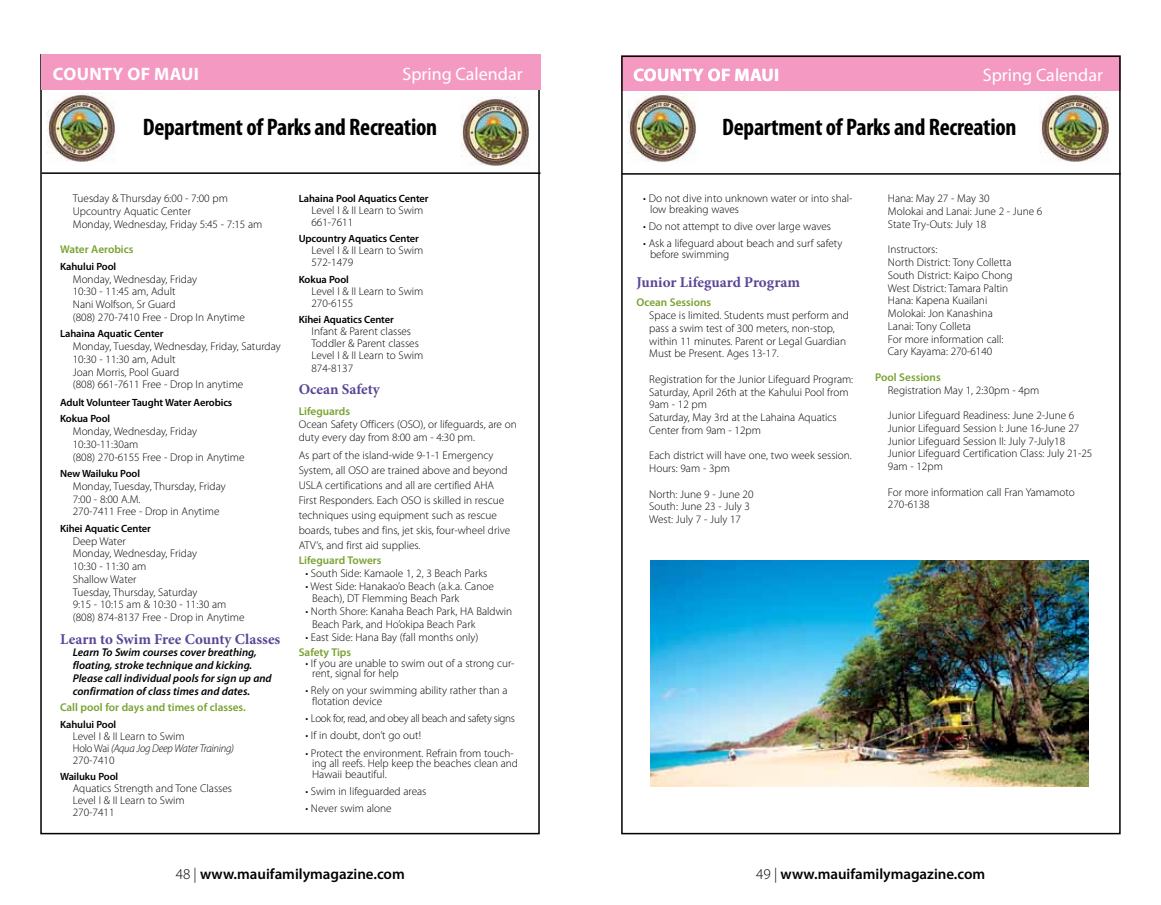
<style>
.page{position:relative;width:1161px;height:905px;background:#fff}
.page>*{position:absolute;margin:0;border:0;box-sizing:border-box;transform-origin:0 0}
.t1{font:700 condensed 24px "Myriad Pro";letter-spacing:-.01em;color:#000}
.t2{font:18px "Myriad Pro";color:#fff}
.t3{font:700 18px "Myriad Pro";letter-spacing:.02em;color:#fff}
.t4{font:700 15px "Minion Pro";color:#5a4595}
.t5{font:600 15px "Myriad Pro";color:#000}
.t6{font:300 11.25px/12.8px "Myriad Pro";color:#000}
.t7{font:italic 600 11.25px/12.8px "Myriad Pro";color:#000}
.t8{font:600 11.25px "Myriad Pro";color:#78a22f}
.t9{font:300 11.25px "Myriad Pro";letter-spacing:-.03em;color:#000}
.t10{font:600 10.5px/16.5px "Myriad Pro";letter-spacing:-.01em;color:#000}
.s1{font-style:italic}
.s2{font-weight:300}
</style>
<div class="page">
<div style="left:41px;top:54px;width:499px;height:36px;background:#f49ac2"></div>
<img style="left:460px;top:96px;width:69px;height:70px">
<img style="left:46px;top:92px;width:69px;height:70px">
<hr style="left:42px;top:172px;width:499px;height:2px;background:#000">
<hr style="left:622px;top:173px;width:499px;height:2px;background:#000">
<div style="left:621px;top:56px;width:500px;height:35px;background:#f49ac2"></div>
<img style="left:1040px;top:93px;width:69px;height:69px">
<img style="left:627px;top:93px;width:69px;height:69px">
<img style="left:650px;top:560px;width:438px;height:226px">
<h2 class="t3" style="left:53px;top:62px;width:147px">COUNTY OF MAUI</h2>
<h2 class="t2" style="left:402px;top:63px;width:122px">Spring Calendar</h2>
<h1 class="t1" style="left:143px;top:112px;width:296px">Department of Parks and Recreation</h1>
<p class="t6" style="left:73px;top:192px;width:191px">Tuesday &amp; Thursday 6:00 - 7:00 pm<br>Upcountry Aquatic Center<br>Monday, Wednesday, Friday 5:45 - 7:15 am</p>
<p class="t8" style="left:60px;top:242px;width:75px">Water Aerobics</p>
<p class="t10" style="left:60px;top:258px;width:58px">Kahului Pool</p>
<p class="t6" style="left:73px;top:272px;width:173px">Monday, Wednesday, Friday<br>10:30 - 11:45 am, Adult<br>Nani Wolfson, Sr Guard<br>(808) 270-7410 Free - Drop In Anytime</p>
<p class="t10" style="left:60px;top:325px;width:105px">Lahaina Aquatic Center</p>
<p class="t6" style="left:73px;top:340px;width:209px">Monday, Tuesday, Wednesday, Friday, Saturday<br>10:30 - 11:30 am, Adult<br>Joan Morris, Pool Guard<br>(808) 661-7611 Free - Drop In anytime</p>
<p class="t10" style="left:60px;top:394px;width:174px">Adult Volunteer Taught Water Aerobics<br>Kokua Pool</p>
<p class="t6" style="left:73px;top:425px;width:173px">Monday, Wednesday, Friday<br>10:30-11:30am<br>(808) 270-6155 Free - Drop in Anytime</p>
<p class="t10" style="left:60px;top:465px;width:82px">New Wailuku Pool</p>
<p class="t6" style="left:73px;top:479px;width:154px">Monday, Tuesday, Thursday, Friday<br>7:00 - 8:00 A.M.<br>270-7411 Free - Drop in Anytime</p>
<p class="t10" style="left:60px;top:520px;width:92px">Kihei Aquatic Center</p>
<p class="t6" style="left:73px;top:534px;width:173px">Deep Water<br>Monday, Wednesday, Friday<br>10:30 - 11:30 am<br>Shallow Water<br>Tuesday, Thursday, Saturday<br>9:15 - 10:15 am &amp; 10:30 - 11:30 am (808) 874-8137 Free - Drop in Anytime</p>
<h3 class="t4" style="left:60px;top:628px;width:222px">Learn to Swim Free County Classes</h3>
<p class="t7" style="left:73px;top:645px;width:200px">Learn To Swim courses cover breathing, floating, stroke technique and kicking.<br>Please call individual pools for sign up and confirmation of class times and dates.</p>
<p class="t8" style="left:60px;top:700px;width:187px">Call pool for days and times of classes.</p>
<p class="t10" style="left:60px;top:715px;width:58px">Kahului Pool</p>
<p class="t6" style="left:73px;top:729px;width:163px;line-height:12px">Level I &amp; II Learn to Swim<br>Holo Wai <span class="s1">(Aqua Jog Deep Water Training)<br></span>270-7410</p>
<p class="t10" style="left:60px;top:768px;width:60px">Wailuku Pool</p>
<p class="t6" style="left:73px;top:782px;width:161px;line-height:12px">Aquatics Strength and Tone Classes<br>Level I &amp; II Learn to Swim<br>270-7411</p>
<p class="t10" style="left:299px;top:190px;width:131px">Lahaina Pool Aquatics Center</p>
<p class="t6" style="left:311px;top:204px;width:113px;line-height:12px">Level I &amp; II Learn to Swim<br>661-7611</p>
<p class="t10" style="left:299px;top:230px;width:122px">Upcountry Aquatics Center</p>
<p class="t6" style="left:311px;top:244px;width:113px;line-height:12px">Level I &amp; II Learn to Swim<br>572-1479</p>
<p class="t10" style="left:299px;top:271px;width:52px">Kokua Pool</p>
<p class="t6" style="left:311px;top:285px;width:113px;line-height:12px">Level I &amp; II Learn to Swim<br>270-6155</p>
<p class="t10" style="left:299px;top:311px;width:97px">Kihei Aquatics Center</p>
<p class="t6" style="left:311px;top:325px;width:113px;line-height:12.3px">Infant &amp; Parent classes<br>Toddler &amp; Parent classes<br>Level I &amp; II Learn to Swim<br>874-8137</p>
<h3 class="t4" style="left:299px;top:379px;width:83px">Ocean Safety</h3>
<p class="t8" style="left:299px;top:404px;width:53px">Lifeguards</p>
<p class="t6" style="left:299px;top:418px;width:220px">Ocean Safety Officers (OSO), or lifeguards, are on duty every day from 8:00 am - 4:30 pm.</p>
<p class="t6" style="left:299px;top:447px;width:213px;line-height:15px">As part of the island-wide 9-1-1 Emergency System, all OSO are trained above and beyond USLA certifications and all are certified AHA First Responders. Each OSO is skilled in rescue techniques using equipment such as rescue boards, tubes and fins, jet skis, four-wheel drive ATV’s, and first aid supplies.</p>
<p class="t8" style="left:299px;top:553px;width:84px">Lifeguard Towers</p>
<p class="t6" style="left:305px;top:566px;width:183px">• South Side: Kamaole 1, 2, 3 Beach Parks</p>
<p class="t6" style="left:312px;top:579px;width:183px;text-indent:-7px">• West Side: Hanakao’o Beach (a.k.a. Canoe<br>Beach), DT Flemming Beach Park</p>
<p class="t6" style="left:312px;top:605px;width:201px;text-indent:-7px">• North Shore: Kanaha Beach Park, HA Baldwin<br>Beach Park, and Ho’okipa Beach Park</p>
<p class="t6" style="left:305px;top:630px;width:174px">• East Side: Hana Bay (fall months only)</p>
<p class="t8" style="left:299px;top:645px;width:54px">Safety Tips</p>
<p class="t6" style="left:312px;top:657px;width:204px;line-height:10.5px;text-indent:-7px">• If you are unable to swim out of a strong cur&shy;rent, signal for help</p>
<p class="t6" style="left:312px;top:685px;width:197px;line-height:10.5px;text-indent:-7px">• Rely on your swimming ability rather than a flotation device</p>
<p class="t9" style="left:305px;top:711px;width:211px">• Look for, read, and obey all beach and safety signs</p>
<p class="t6" style="left:305px;top:729px;width:117px">• If in doubt, don’t go out!</p>
<p class="t6" style="left:312px;top:747px;width:207px;line-height:10.5px;text-indent:-7px">• Protect the environment. Refrain from touch&shy;ing all reefs. Help keep the beaches clean and<br>Hawaii beautiful.</p>
<p class="t6" style="left:305px;top:784px;width:123px">• Swim in lifeguarded areas</p>
<p class="t6" style="left:305px;top:802px;width:88px">• Never swim alone</p>
<h2 class="t2" style="left:983px;top:64px;width:122px">Spring Calendar</h2>
<h2 class="t3" style="left:633px;top:63px;width:147px">COUNTY OF MAUI</h2>
<h1 class="t1" style="left:722px;top:112px;width:296px">Department of Parks and Recreation</h1>
<p class="t6" style="left:650px;top:193px;width:204px;line-height:10.5px;text-indent:-7px">• Do not dive into unknown water or into shal&shy;low breaking waves</p>
<p class="t6" style="left:643px;top:220px;width:189px">• Do not attempt to dive over large waves</p>
<p class="t6" style="left:650px;top:238px;width:194px;line-height:10.5px;text-indent:-7px">• Ask a lifeguard about beach and surf safety before swimming</p>
<h3 class="t4" style="left:637px;top:271px;width:165px">Junior Lifeguard Program</h3>
<p class="t8" style="left:637px;top:295px;width:76px">Ocean Sessions</p>
<p class="t6" style="left:649px;top:309px;width:201px">Space is limited. Students must perform and pass a swim test of 300 meters, non-stop, within 11 minutes. Parent or Legal Guardian Must be Present. Ages 13-17.</p>
<p class="t6" style="left:649px;top:372px;width:206px">Registration for the Junior Lifeguard Program:<br>Saturday, April 26th at the Kahului Pool from 9am - 12 pm<br>Saturday, May 3rd at the Lahaina Aquatics Center from 9am - 12pm</p>
<p class="t6" style="left:649px;top:449px;width:204px">Each district will have one, two week session.<br>Hours: 9am - 3pm</p>
<p class="t6" style="left:649px;top:487px;width:106px">North: June 9 - June 20<br>South: June 23 - July 3<br>West: July 7 - July 17</p>
<p class="t6" style="left:888px;top:192px;width:156px">Hana: May 27 - May 30<br>Molokai and Lanai: June 2 - June 6<br>State Try-Outs: July 18</p>
<p class="t6" style="left:888px;top:243px;width:126px">Instructors:<br>North District: Tony Colletta<br>South District: Kaipo Chong<br>West District: Tamara Paltin<br>Hana: Kapena Kuailani<br>Molokai: Jon Kanashina<br>Lanai: Tony Colleta<br>For more information call:<br>Cary Kayama: 270-6140</p>
<p class="t8" style="left:875px;top:370px;width:67px">Pool Sessions</p>
<p class="t6" style="left:888px;top:383px;width:153px">Registration May 1, 2:30pm - 4pm</p>
<p class="t6" style="left:888px;top:409px;width:206px">Junior Lifeguard Readiness: June 2-June 6<br>Junior Lifeguard Session I: June 16-June 27<br>Junior Lifeguard Session II: July 7-July18<br>Junior Lifeguard Certification Class: July 21-25<br>9am - 12pm</p>
<p class="t6" style="left:888px;top:485px;width:188px">For more information call Fran Yamamoto<br>270-6138</p>
<h3 class="t5" style="left:176px;top:864px;width:231px"><span class="s2">48 |</span> www.mauifamilymagazine.com</h3>
<h3 class="t5" style="left:756px;top:864px;width:231px"><span class="s2">49 |</span> www.mauifamilymagazine.com</h3>
</div>
